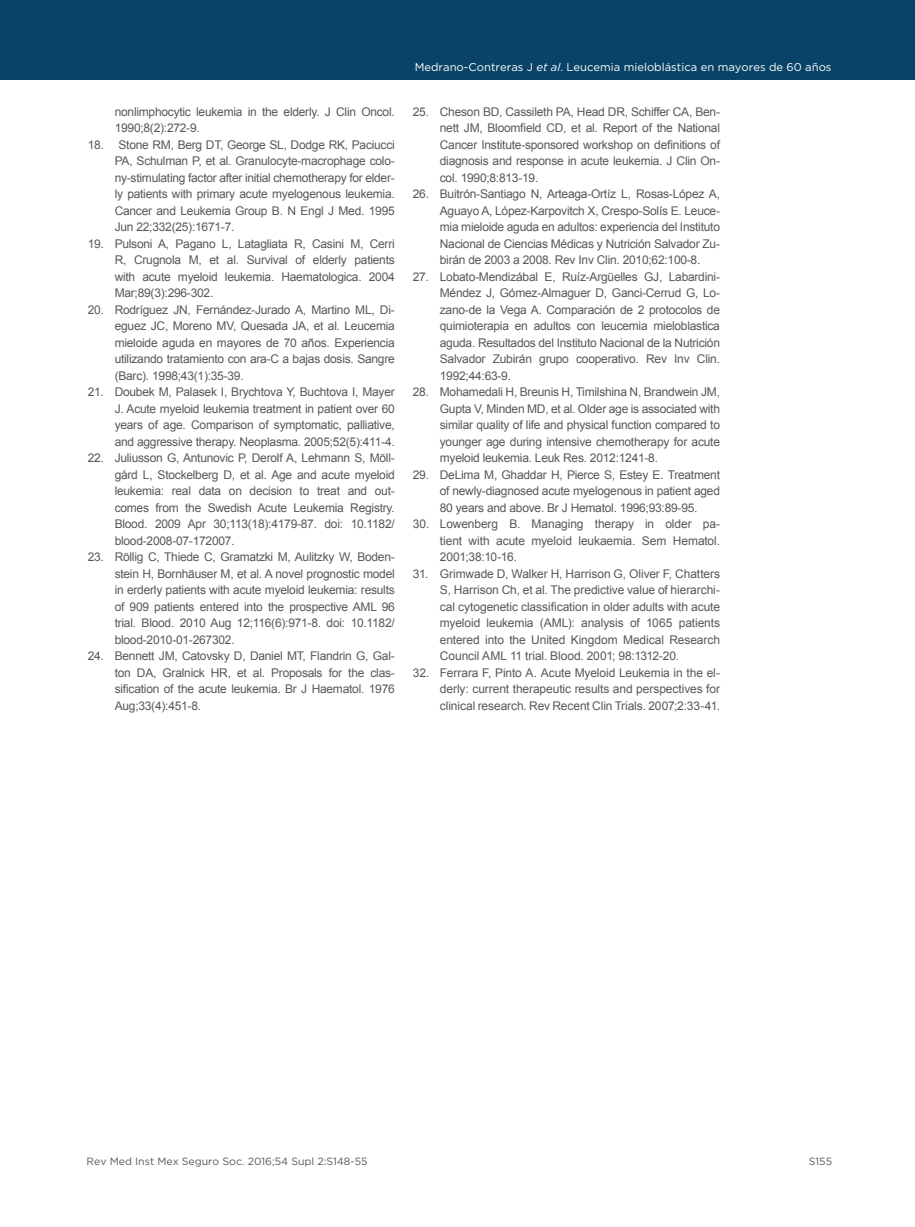
<style>
.page{position:relative;width:915px;height:1227px;background:#fff}
.page>*{position:absolute;margin:0;border:0;box-sizing:border-box;transform-origin:0 0}
.t1{font:12px/16.5px "Arial";letter-spacing:-.02em;color:#57585a;text-align:justify}
.t2{font:11.25px "Gotham";color:#fff}
.t3{font:10.5px "Gotham";color:#57585a}
.s1{font-style:italic}
</style>
<div class="page">
<div style="left:0;top:0;width:915px;height:80px;background:#094367"></div>
<p class="t1" style="left:115px;top:103px;width:282px">nonlimphocytic leukemia in the elderly. J Clin Oncol.<br>1990;8(2):272-9.</p>
<p class="t1" style="left:115px;top:136px;width:282px;text-indent:-27px">18. Stone RM, Berg DT, George SL, Dodge RK, Paciucci PA, Schulman P, et al. Granulocyte-macrophage colo&shy;ny-stimulating factor after initial chemotherapy for elder&shy;ly patients with primary acute myelogenous leukemia.<br>Cancer and Leukemia Group B. N Engl J Med. 1995<br>Jun 22;332(25):1671-7.</p>
<p class="t1" style="left:115px;top:235px;width:282px;text-indent:-27px">19. Pulsoni A, Pagano L, Latagliata R, Casini M, Cerri R, Crugnola M, et al. Survival of elderly patients with acute myeloid leukemia. Haematologica. 2004<br>Mar;89(3):296-302.</p>
<p class="t1" style="left:115px;top:301px;width:282px;text-indent:-27px">20. Rodríguez JN, Fernández-Jurado A, Martino ML, Di&shy;eguez JC, Moreno MV, Quesada JA, et al. Leucemia mieloide aguda en mayores de 70 años. Experiencia utilizando tratamiento con ara-C a bajas dosis. Sangre (Barc). 1998;43(1):35-39.</p>
<p class="t1" style="left:115px;top:384px;width:282px;text-indent:-27px">21. Doubek M, Palasek I, Brychtova Y, Buchtova I, Mayer J. Acute myeloid leukemia treatment in patient over 60 years of age. Comparison of symptomatic, palliative, and aggressive therapy. Neoplasma. 2005;52(5):411-4.</p>
<p class="t1" style="left:115px;top:450px;width:282px;text-indent:-27px">22. Juliusson G, Antunovic P, Derolf A, Lehmann S, Möll&shy;gård L, Stockelberg D, et al. Age and acute myeloid leukemia: real data on decision to treat and out&shy;comes from the Swedish Acute Leukemia Registry.<br>Blood. 2009 Apr 30;113(18):4179-87. doi: 10.1182/ blood-2008-07-172007.</p>
<p class="t1" style="left:115px;top:549px;width:282px;text-indent:-27px">23. Röllig C, Thiede C, Gramatzki M, Aulitzky W, Boden&shy;stein H, Bornhäuser M, et al. A novel prognostic model in erderly patients with acute myeloid leukemia: results of 909 patients entered into the prospective AML 96 trial. Blood. 2010 Aug 12;116(6):971-8. doi: 10.1182/ blood-2010-01-267302.</p>
<p class="t1" style="left:115px;top:648px;width:282px;text-indent:-27px">24. Bennett JM, Catovsky D, Daniel MT, Flandrin G, Gal&shy;ton DA, Gralnick HR, et al. Proposals for the clas&shy;sification of the acute leukemia. Br J Haematol. 1976<br>Aug;33(4):451-8.</p>
<p class="t2" style="left:415px;top:59px;width:418px">Medrano-Contreras J <span class="s1">et al</span>. Leucemia mieloblástica en mayores de 60 años</p>
<p class="t1" style="left:440px;top:103px;width:282px;text-indent:-27px">25. Cheson BD, Cassileth PA, Head DR, Schiffer CA, Ben&shy;nett JM, Bloomfield CD, et al. Report of the National Cancer Institute-sponsored workshop on definitions of diagnosis and response in acute leukemia. J Clin On&shy;col. 1990;8:813-19.</p>
<p class="t1" style="left:440px;top:186px;width:282px;text-indent:-27px">26. Buitrón-Santiago N, Arteaga-Ortíz L, Rosas-López A, Aguayo A, López-Karpovitch X, Crespo-Solís E. Leuce&shy;mia mieloide aguda en adultos: experiencia del Instituto Nacional de Ciencias Médicas y Nutrición Salvador Zu&shy;birán de 2003 a 2008. Rev Inv Clin. 2010;62:100-8.</p>
<p class="t1" style="left:440px;top:268px;width:282px;text-indent:-27px">27. Lobato-Mendizábal E, Ruíz-Argüelles GJ, Labardini-Méndez J, Gómez-Almaguer D, Ganci-Cerrud G, Lo&shy;zano-de la Vega A. Comparación de 2 protocolos de quimioterapia en adultos con leucemia mieloblastica aguda. Resultados del Instituto Nacional de la Nutrición Salvador Zubirán grupo cooperativo. Rev Inv Clin.<br>1992;44:63-9.</p>
<p class="t1" style="left:440px;top:384px;width:281px;text-indent:-27px">28. Mohamedali H, Breunis H, Timilshina N, Brandwein JM, Gupta V, Minden MD, et al. Older age is associated with similar quality of life and physical function compared to younger age during intensive chemotherapy for acute myeloid leukemia. Leuk Res. 2012:1241-8.</p>
<p class="t1" style="left:440px;top:466px;width:282px;text-indent:-27px">29. DeLima M, Ghaddar H, Pierce S, Estey E. Treatment of newly-diagnosed acute myelogenous in patient aged 80 years and above. Br J Hematol. 1996;93:89-95.</p>
<p class="t1" style="left:440px;top:516px;width:282px;text-indent:-27px">30. Lowenberg B. Managing therapy in older pa&shy;tient with acute myeloid leukaemia. Sem Hematol.<br>2001;38:10-16.</p>
<p class="t1" style="left:440px;top:565px;width:282px;text-indent:-27px">31. Grimwade D, Walker H, Harrison G, Oliver F, Chatters S, Harrison Ch, et al. The predictive value of hierarchi&shy;cal cytogenetic classification in older adults with acute myeloid leukemia (AML): analysis of 1065 patients entered into the United Kingdom Medical Research Council AML 11 trial. Blood. 2001; 98:1312-20.</p>
<p class="t1" style="left:440px;top:664px;width:282px;text-indent:-27px">32. Ferrara F, Pinto A. Acute Myeloid Leukemia in the el&shy;derly: current therapeutic results and perspectives for clinical research. Rev Recent Clin Trials. 2007;2:33-41.</p>
<p class="t3" style="left:87px;top:1154px;width:282px">Rev Med Inst Mex Seguro Soc. 2016;54 Supl 2:S148-55</p>
<p class="t3" style="left:808px;top:1154px;width:25px">S155</p>
</div>
